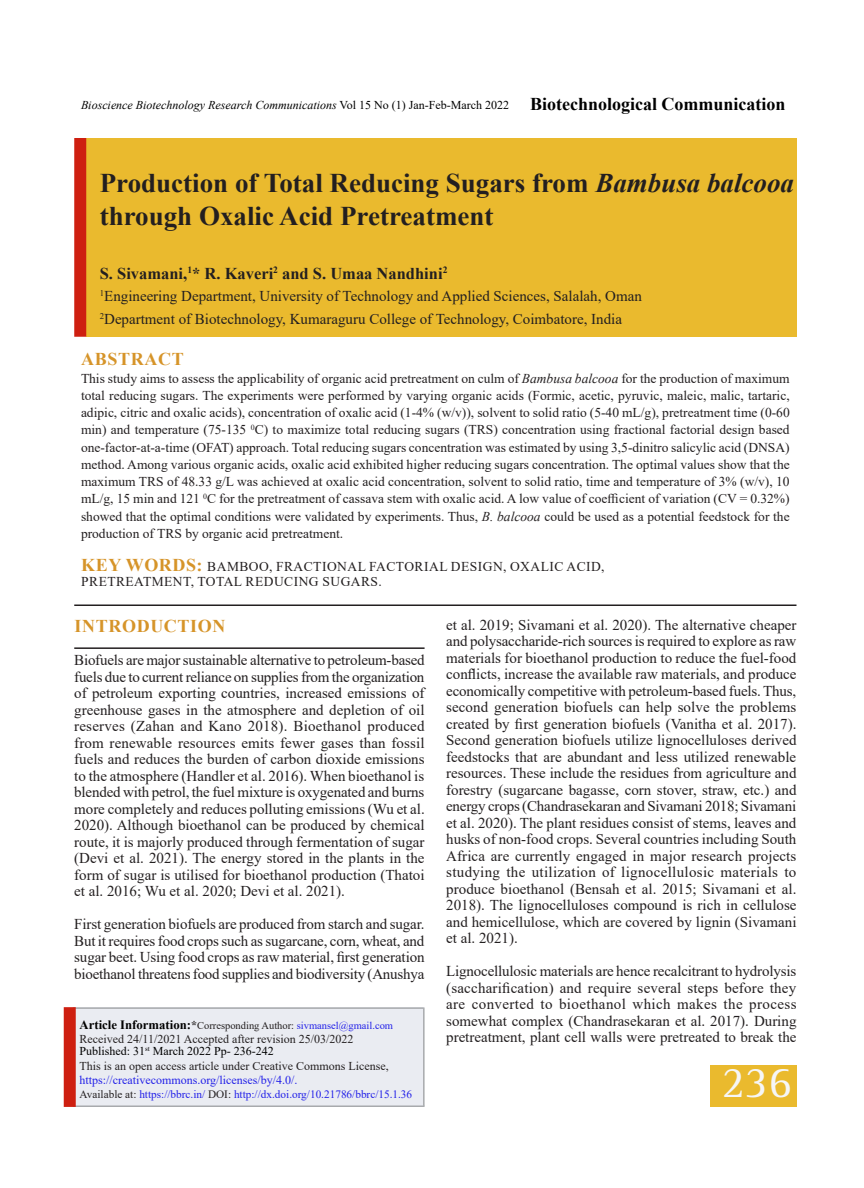
<style>
.page{position:relative;width:864px;height:1188px;background:#fff}
.page>*{position:absolute;margin:0;border:0;box-sizing:border-box;transform-origin:0 0}
.Body_text{font:45px "Rotis Serif Std";color:#f6f6f7}
.Body_text-2{font:700 27px/33px "Times New Roman";color:#231f20}
.Body_text-3{font:700 18px "Times New Roman";letter-spacing:.035em;color:#d69429}
.Body_text-4{font:700 18px "Times New Roman";color:#000}
.Body_text-5{font:700 16.5px "Times New Roman";color:#231f20}
.Body_text-6{font:15px/16.5px "Times New Roman";color:#231f20;text-align:justify}
.Body_text-7{font:13.5px/17.2px "Times New Roman";color:#231f20;text-align:justify}
.Body_text-8{font:13.5px "Times New Roman";letter-spacing:.035em;color:#231f20}
.Body_text-9{font:13.5px "Times New Roman";letter-spacing:.12em;color:#231f20}
.Body_text-10{font:12px/14.2px "Times New Roman";color:#231f20}
.Body_text-11{font:italic 12px "Times New Roman";color:#000}
.Body_text-12{font:12px "Times New Roman";color:#000}
.Body_text-13{font:11.25px "Times New Roman";color:#2321e8}
.Body_text-14{font:10.5px "Times New Roman";color:#231f20}
.s1{font-style:normal}
.s2{font-style:italic}
.s3{font-weight:400;font-size:13.5px;color:#231f20}
.s4{font-weight:700;font-size:12.75px;color:#000}
.s5{font-weight:700;font-size:12px}
.s6{color:#2321e8}
.s7{color:#231f20}
</style>
<div class="page">
<hr style="left:74px;top:604px;width:722px;height:2px;background:#231f20">
<hr style="left:74px;top:647px;width:351px;height:2px;background:#231f20">
<div style="left:710px;top:1066px;width:86px;height:41px;background:#eaba2e"></div>
<div style="left:73px;top:1008px;width:350px;height:98px;background:#eaecf2"></div>
<hr style="left:423px;top:1007px;width:2px;height:99px;background:#a8aaad">
<hr style="left:73px;top:1007px;width:350px;height:2px;background:#a8aaad">
<hr style="left:73px;top:1106px;width:352px;height:1px;background:#a8aaad">
<div style="left:64px;top:1007px;width:12px;height:100px;background:#ce1f10"></div>
<div style="left:86px;top:138px;width:710px;height:198px;background:#eaba2e"></div>
<div style="left:74px;top:138px;width:12px;height:199px;background:#ce1f10"></div>
<p class="Body_text-11" style="left:81px;top:97px;width:430px">Bioscience Biotechnology Research Communications <span class="s1">Vol 15 No (1) Jan-Feb-March 2022</span></p>
<p class="Body_text-4" style="left:530px;top:91px;width:257px">Biotechnological Communication</p>
<p class="Body_text-2" style="left:100px;top:165px;width:696px">Production of Total Reducing Sugars from <span class="s2">Bambusa balcooa </span>through Oxalic Acid Pretreatment</p>
<p class="Body_text-5" style="left:100px;top:261px;width:349px">S. Sivamani,<sup>1</sup>* R. Kaveri<sup>2</sup> and S. Umaa Nandhini<sup>2</sup></p>
<p class="Body_text-6" style="left:100px;top:288px;width:544px"><sup>1</sup>Engineering Department, University of Technology and Applied Sciences, Salalah, Oman</p>
<p class="Body_text-6" style="left:100px;top:310px;width:524px"><sup>2</sup>Department of Biotechnology, Kumaraguru College of Technology, Coimbatore, India</p>
<p class="Body_text-3" style="left:81px;top:346px;width:104px">ABSTRACT</p>
<p class="Body_text-7" style="left:81px;top:369px;width:710px">This study aims to assess the applicability of organic acid pretreatment on culm of <span class="s2">Bambusa balcooa</span> for the production of maximum total reducing sugars. The experiments were performed by varying organic acids (Formic, acetic, pyruvic, maleic, malic, tartaric, adipic, citric and oxalic acids), concentration of oxalic acid (1-4% (w/v)), solvent to solid ratio (5-40 mL/g), pretreatment time (0-60 min) and temperature (75-135 <sup>0</sup>C) to maximize total reducing sugars (TRS) concentration using fractional factorial design based one-factor-at-a-time (OFAT) approach. Total reducing sugars concentration was estimated by using 3,5-dinitro salicylic acid (DNSA) method. Among various organic acids, oxalic acid exhibited higher reducing sugars concentration. The optimal values show that the maximum TRS of 48.33 g/L was achieved at oxalic acid concentration, solvent to solid ratio, time and temperature of 3% (w/v), 10 mL/g, 15 min and 121 <sup>0</sup>C for the pretreatment of cassava stem with oxalic acid. A low value of coefficient of variation (CV = 0.32%) showed that the optimal conditions were validated by experiments. Thus, <span class="s2">B. balcooa</span> could be used as a potential feedstock for the production of TRS by organic acid pretreatment.</p>
<p class="Body_text-3" style="left:81px;top:552px;width:169px">KEY WORDS: <span class="s3">Bamboo</span></p>
<p class="Body_text-7" style="left:269px;top:557px;width:26px">, Fract</p>
<p class="Body_text-7" style="left:322px;top:557px;width:16px">ional</p>
<p class="Body_text-7" style="left:369px;top:557px;width:11px">factor</p>
<p class="Body_text-8" style="left:424px;top:557px;width:182px">ial design, Oxalic acid,</p>
<p class="Body_text-8" style="left:81px;top:572px;width:135px">Pretreatment, Total</p>
<p class="Body_text-9" style="left:246px;top:572px;width:116px">reducing sugars</p>
<p class="Body_text-7" style="left:378px;top:572px;width:5px">.</p>
<p class="Body_text-3" style="left:75px;top:613px;width:152px">INTRODUCTION</p>
<p class="Body_text-6" style="left:74px;top:652px;width:352px">Biofuels are major sustainable alternative to petroleum-based fuels due to current reliance on supplies from the organization of petroleum exporting countries, increased emissions of greenhouse gases in the atmosphere and depletion of oil reserves (Zahan and Kano 2018). Bioethanol produced from renewable resources emits fewer gases than fossil fuels and reduces the burden of carbon dioxide emissions to the atmosphere (Handler et al. 2016). When bioethanol is blended with petrol, the fuel mixture is oxygenated and burns more completely and reduces polluting emissions (Wu et al.<br>2020). Although bioethanol can be produced by chemical route, it is majorly produced through fermentation of sugar (Devi et al. 2021). The energy stored in the plants in the form of sugar is utilised for bioethanol production (Thatoi et al. 2016; Wu et al. 2020; Devi et al. 2021).</p>
<p class="Body_text-6" style="left:74px;top:916px;width:352px">First generation biofuels are produced from starch and sugar.<br>But it requires food crops such as sugarcane, corn, wheat, and sugar beet. Using food crops as raw material, first generation bioethanol threatens food supplies and biodiversity (Anushya</p>
<p class="Body_text-6" style="left:446px;top:616px;width:352px">et al. 2019; Sivamani et al. 2020). The alternative cheaper and polysaccharide-rich sources is required to explore as raw materials for bioethanol production to reduce the fuel-food conflicts, increase the available raw materials, and produce economically competitive with petroleum-based fuels. Thus, second generation biofuels can help solve the problems created by first generation biofuels (Vanitha et al. 2017).<br>Second generation biofuels utilize lignocelluloses derived feedstocks that are abundant and less utilized renewable resources. These include the residues from agriculture and forestry (sugarcane bagasse, corn stover, straw, etc.) and energy crops (Chandrasekaran and Sivamani 2018; Sivamani et al. 2020). The plant residues consist of stems, leaves and husks of non-food crops. Several countries including South Africa are currently engaged in major research projects studying the utilization of lignocellulosic materials to produce bioethanol (Bensah et al. 2015; Sivamani et al.<br>2018). The lignocelluloses compound is rich in cellulose and hemicellulose, which are covered by lignin (Sivamani et al. 2021).</p>
<p class="Body_text-6" style="left:446px;top:963px;width:352px">Lignocellulosic materials are hence recalcitrant to hydrolysis (saccharification) and require several steps before they are converted to bioethanol which makes the process somewhat complex (Chandrasekaran et al. 2017). During pretreatment, plant cell walls were pretreated to break the</p>
<p class="Body_text-14" style="left:80px;top:1018px;width:315px"><span class="s4">Article Information:</span><span class="s5">*</span>Corresponding Author: <span class="s6">sivmansel@gmail.com</span></p>
<p class="Body_text-10" style="left:80px;top:1031px;width:275px">Received 24/11/2021 Accepted after revision 25/03/2022</p>
<p class="Body_text-12" style="left:80px;top:1043px;width:196px">Published: 31<sup>st</sup> March 2022 Pp- 236-242</p>
<p class="Body_text-10" style="left:80px;top:1058px;width:311px">This is an open access article under Creative Commons License, <span class="s6">https://creativecommons.org/licenses/by/4.0/.</span></p>
<p class="Body_text-13" style="left:80px;top:1086px;width:334px"><span class="s7">Available at:</span> https://bbrc.in/ <span class="s7">DOI:</span> http://dx.doi.org/10.21786/bbrc/15.1.36</p>
<p class="Body_text" style="left:722px;top:1056px;width:72px">236</p>
</div>
